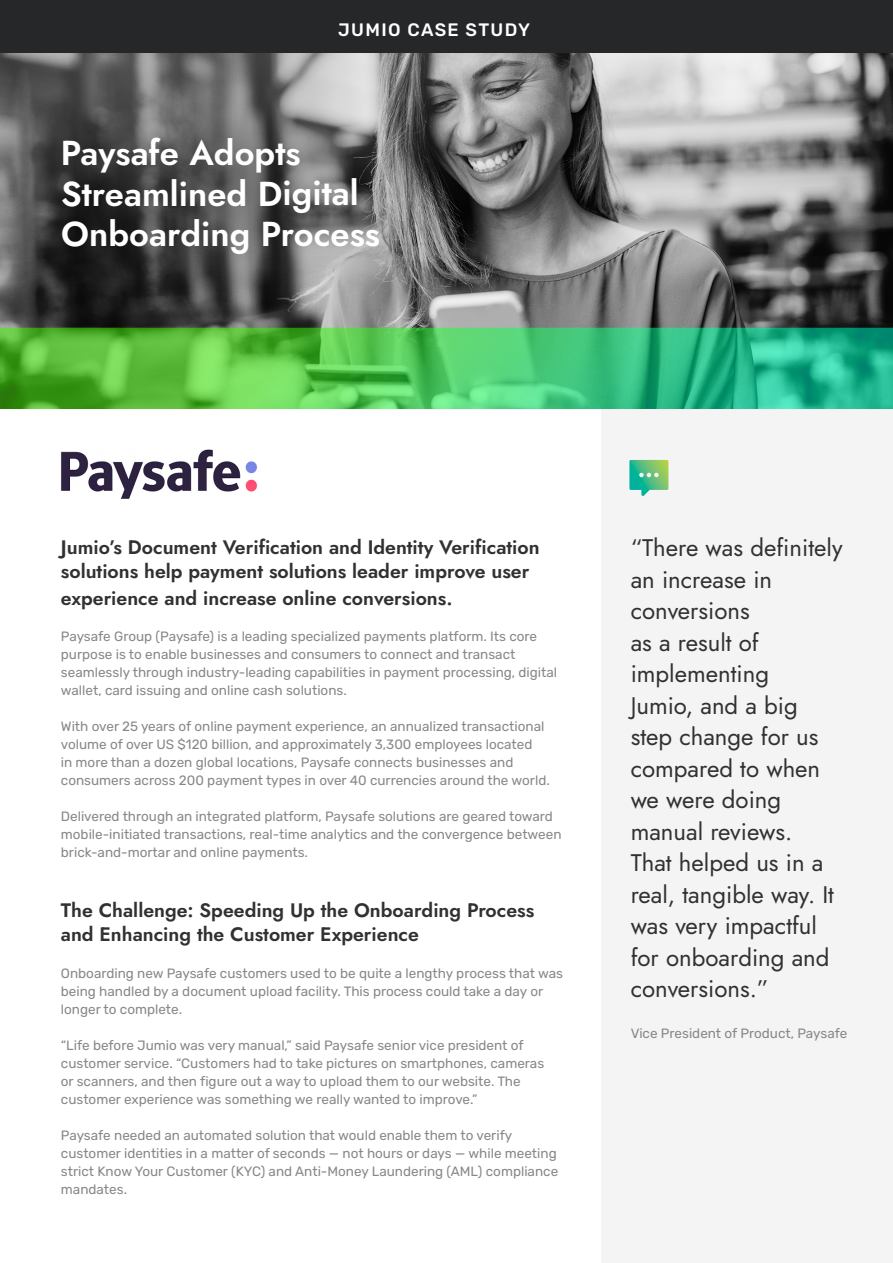
<style>
.page{position:relative;width:893px;height:1263px;background:#fff}
.page>*{position:absolute;margin:0;border:0;box-sizing:border-box;transform-origin:0 0}
.t1{font:34.5px/40.5px "Jost";letter-spacing:-.005em;color:#fff}
.t2{font:24px/31.5px "Jost";color:#323132}
.t3{font:19.5px/24px "Jost";color:#333033}
.t4{font:500 18px "Rubik";letter-spacing:.075em;color:#fff}
.t5{font:13.5px/18px "Rubik";color:#888}
</style>
<div class="page">
<div style="left:601px;top:400px;width:292px;height:863px;background:#f4f4f4"></div>
<img style="left:0;top:53px;width:893px;height:355px">
<svg style="left:22px;top:100px;width:396px;height:194px"></svg>
<img style="left:61px;top:449px;width:197px;height:49px">
<svg style="left:629px;top:460px;width:39px;height:36px"></svg>
<div style="left:0;top:0;width:893px;height:53px;background:#262729"></div>
<h3 class="t4" style="left:338px;top:19px;width:193px">JUMIO CASE STUDY</h3>
<h1 class="t1" style="left:61px;top:133px;width:321px">Paysafe Adopts<br>Streamlined Digital<br>Onboarding Process</h1>
<h3 class="t3" style="left:61px;top:535px;width:480px">Jumio’s Document Verification and Identity Verification solutions help payment solutions leader improve user</h3>
<h3 class="t3" style="left:61px;top:586px;width:393px">experience and increase online conversions.</h3>
<p class="t5" style="left:61px;top:627px;width:498px">Paysafe Group (Paysafe) is a leading specialized payments platform. Its core purpose is to enable businesses and consumers to connect and transact seamlessly through industry-leading capabilities in payment processing, digital wallet, card issuing and online cash solutions.</p>
<p class="t5" style="left:61px;top:717px;width:490px">With over 25 years of online payment experience, an annualized transactional volume of over US $120 billion, and approximately 3,300 employees located<br>in more than a dozen global locations, Paysafe connects businesses and consumers across 200 payment types in over 40 currencies around the world.</p>
<p class="t5" style="left:61px;top:807px;width:502px">Delivered through an integrated platform, Paysafe solutions are geared toward mobile-initiated transactions, real-time analytics and the convergence between brick-and-mortar and online payments.</p>
<h3 class="t3" style="left:61px;top:898px;width:475px">The Challenge: Speeding Up the Onboarding Process and Enhancing the Customer Experience</h3>
<p class="t5" style="left:61px;top:965px;width:504px">Onboarding new Paysafe customers used to be quite a lengthy process that was being handled by a document upload facility. This process could take a day or longer to complete.</p>
<p class="t5" style="left:61px;top:1037px;width:485px">“Life before Jumio was very manual,” said Paysafe senior vice president of customer service. “Customers had to take pictures on smartphones, cameras or scanners, and then figure out a way to upload them to our website. The customer experience was something we really wanted to improve.”</p>
<p class="t5" style="left:61px;top:1127px;width:499px">Paysafe needed an automated solution that would enable them to verify customer identities in a matter of seconds — not hours or days — while meeting strict Know Your Customer (KYC) and Anti-Money Laundering (AML) compliance mandates.</p>
<p class="t2" style="left:631px;top:532px;width:213px">“There was definitely an increase in conversions<br>as a result of implementing<br>Jumio, and a big step change for us compared to when we were doing manual reviews.<br>That helped us in a real, tangible way. It was very impactful for onboarding and conversions.”</p>
<p class="t5" style="left:631px;top:1024px;width:218px">Vice President of Product, Paysafe</p>
</div>
